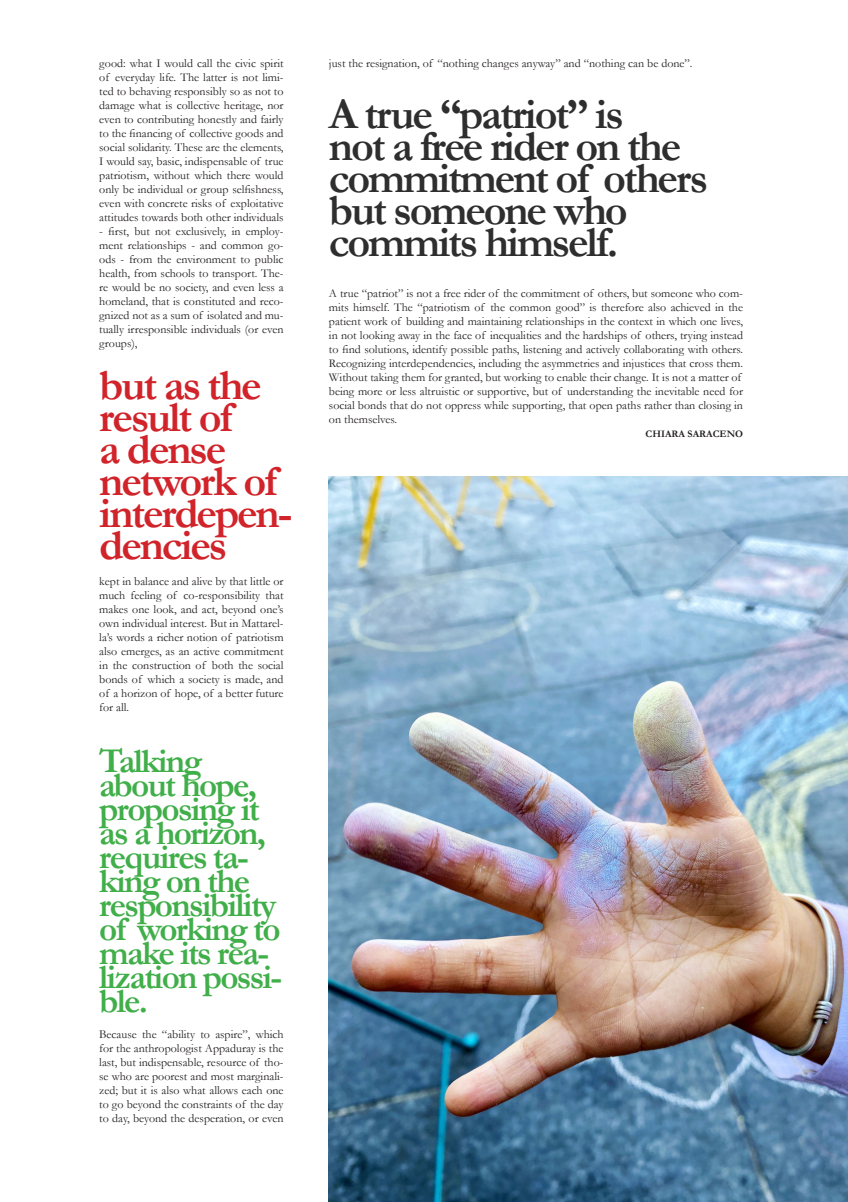
<style>
.page{position:relative;width:848px;height:1202px;background:#fff}
.page>*{position:absolute;margin:0;border:0;box-sizing:border-box;transform-origin:0 0}
.testo{font:700 44px/32px "Garamond";letter-spacing:-.05em;color:#2e2e2e}
.t1{font:700 44px/32px "Garamond";letter-spacing:-.05em;color:#d1232a}
.testo-2{font:700 35px "Garamond";letter-spacing:-.05em;color:#40ae49}
.testo-3{font:12px/14px "Garamond";color:#231f20;text-align:justify}
.testo-4{font:700 10px "Garamond";color:#231f20}
</style>
<div class="page">
<img style="left:329px;top:476px;width:519px;height:726px">
<p class="testo-3" style="left:99px;top:56px;width:186px">good: what I would call the civic spirit of everyday life. The latter is not limi&shy;ted to behaving responsibly so as not to damage what is collective heritage, nor even to contributing honestly and fairly to the financing of collective goods and social solidarity. These are the elements, I would say, basic, indispensable of true patriotism, without which there would only be individual or group selfishness, even with concrete risks of exploitative attitudes towards both other individuals</p>
<p class="testo-3" style="left:99px;top:224px;width:186px">- first, but not exclusively, in employ&shy;ment relationships - and common go&shy;ods - from the environment to public health, from schools to transport. The&shy;re would be no society, and even less a homeland, that is constituted and reco&shy;gnized not as a sum of isolated and mu&shy;tually irresponsible individuals (or even groups),</p>
<p class="t1" style="left:99px;top:369px;width:194px">but as the result of<br>a dense network of interdepen&shy;dencies</p>
<p class="testo-3" style="left:99px;top:574px;width:186px">kept in balance and alive by that little or much feeling of co-responsibility that makes one look, and act, beyond one’s own individual interest. But in Mattarel&shy;la’s words a richer notion of patriotism also emerges, as an active commitment in the construction of both the social bonds of which a society is made, and of a horizon of hope, of a better future for all.</p>
<p class="testo-2" style="left:99px;top:737px;width:105px">Talking</p>
<p class="testo-2" style="left:99px;top:761px;width:159px">about hope,</p>
<p class="testo-2" style="left:99px;top:785px;width:162px">proposing it</p>
<p class="testo-2" style="left:99px;top:809px;width:168px">as a horizon,</p>
<p class="testo-2" style="left:99px;top:833px;width:151px">requires ta-</p>
<p class="testo-2" style="left:99px;top:857px;width:152px">king on the</p>
<p class="testo-2" style="left:99px;top:881px;width:179px">responsibility</p>
<p class="testo-2" style="left:99px;top:905px;width:183px">of working to</p>
<p class="testo-2" style="left:99px;top:929px;width:171px">make its rea-</p>
<p class="testo-2" style="left:99px;top:953px;width:184px">lization possi-</p>
<p class="testo-2" style="left:99px;top:977px;width:50px">ble.</p>
<p class="testo-3" style="left:99px;top:1026px;width:186px">Because the “ability to aspire”, which for the anthropologist Appaduray is the last, but indispensable, resource of tho&shy;se who are poorest and most marginali&shy;zed; but it is also what allows each one to go beyond the constraints of the day to day, beyond the desperation, or even</p>
<p class="testo-3" style="left:329px;top:56px;width:365px">just the resignation, of “nothing changes anyway” and “nothing can be done”.</p>
<p class="testo" style="left:329px;top:98px;width:380px">A true “patriot” is<br>not a free rider on the commitment of others but someone who commits himself.</p>
<p class="testo-3" style="left:329px;top:286px;width:415px;text-align:left">A true “patriot” is not a free rider of the commitment of others, but someone who com&shy;mits himself. The “patriotism of the common good” is therefore also achieved in the patient work of building and maintaining relationships in the context in which one lives, in not looking away in the face of inequalities and the hardships of others, trying instead to find solutions, identify possible paths, listening and actively collaborating with others.<br>Recognizing interdependencies, including the asymmetries and injustices that cross them.<br>Without taking them for granted, but working to enable their change. It is not a matter of being more or less altruistic or supportive, but of understanding the inevitable need for social bonds that do not oppress while supporting, that open paths rather than closing in on themselves.</p>
<p class="testo-4" style="left:645px;top:427px;width:99px">CHIARA SARACENO</p>
</div>
